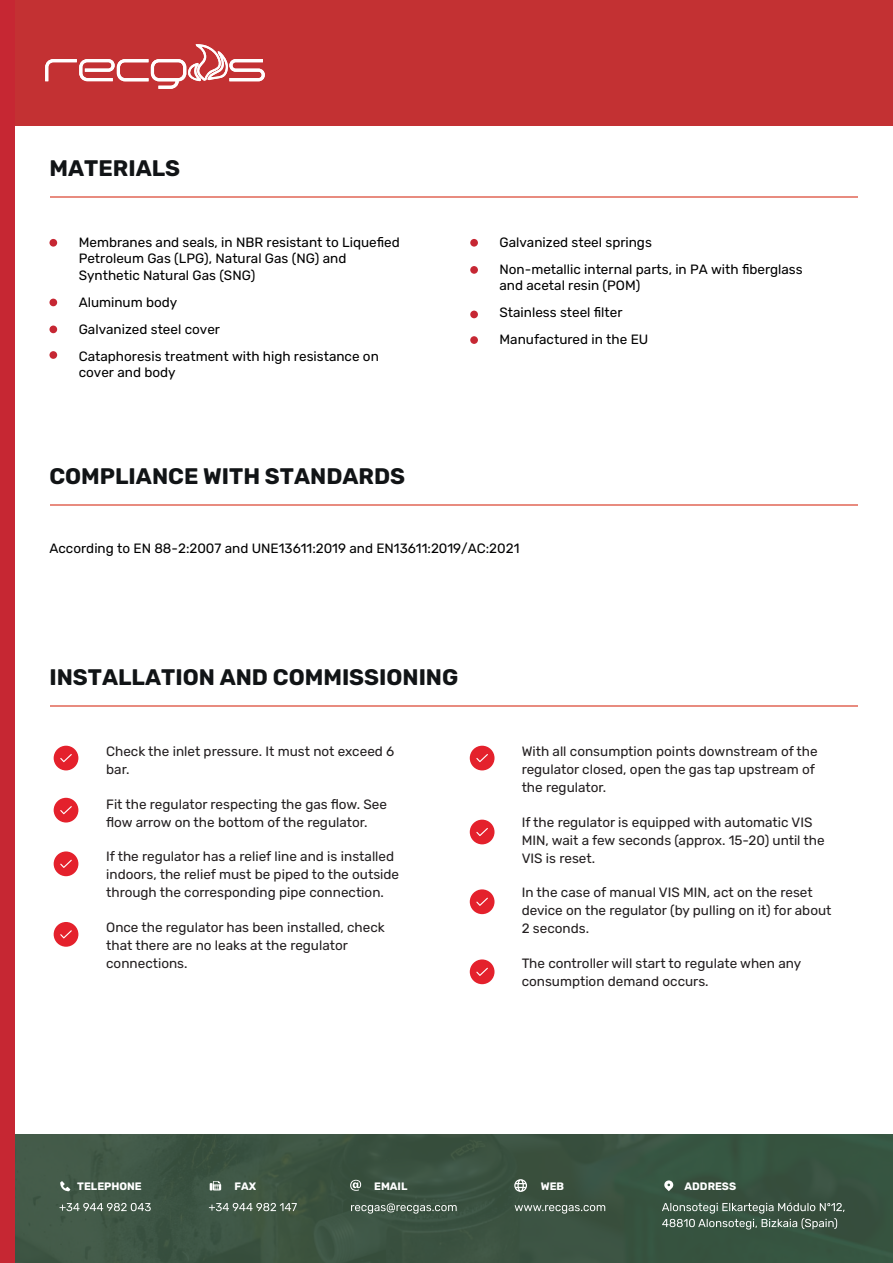
<style>
.page{position:relative;width:893px;height:1263px;background:#fff}
.page>*{position:absolute;margin:0;border:0;box-sizing:border-box;transform-origin:0 0}
.t1{font:700 22.5px "Rubik";color:#111416}
.t2{font:13.5px/18px "Rubik";color:#231f20}
.t3{font:13.5px/27px "Rubik";color:#000001}
.t4{font:700 10.8px "Rubik";color:#fff}
</style>
<div class="page">
<div style="left:0;top:1134px;width:892px;height:129px;background:#3a5441"></div>
<div style="left:0;top:0;width:892px;height:126px;background:#c33133"></div>
<div style="left:0;top:0;width:14px;height:1263px;background:#c62733"></div>
<svg style="left:59px;top:1203px;width:92px;height:8px"></svg>
<svg style="left:209px;top:1203px;width:88px;height:8px"></svg>
<svg style="left:210px;top:1181px;width:11px;height:9px"></svg>
<svg style="left:351px;top:1203px;width:105px;height:11px"></svg>
<svg style="left:350px;top:1180px;width:11px;height:11px"></svg>
<svg style="left:662px;top:1203px;width:182px;height:27px"></svg>
<svg style="left:664px;top:1180px;width:9px;height:11px"></svg>
<svg style="left:514px;top:1205px;width:91px;height:9px"></svg>
<svg style="left:514px;top:1179px;width:13px;height:13px"></svg>
<svg style="left:60px;top:1181px;width:10px;height:10px"></svg>
<svg style="left:45px;top:44px;width:220px;height:45px"></svg>
<hr style="left:51px;top:197px;width:807px;height:1px;background:#d93b27">
<hr style="left:51px;top:505px;width:807px;height:1px;background:#d93b27">
<hr style="left:51px;top:705px;width:807px;height:2px;background:#d93b27">
<div style="left:49px;top:239px;width:8px;height:8px;background:#c62733;border-radius:50%"></div>
<div style="left:49px;top:299px;width:8px;height:7px;background:#c62733;border-radius:50%"></div>
<div style="left:49px;top:351px;width:8px;height:8px;background:#c62733;border-radius:50%"></div>
<div style="left:49px;top:326px;width:8px;height:7px;background:#c62733;border-radius:50%"></div>
<div style="left:470px;top:239px;width:8px;height:8px;background:#c62733;border-radius:50%"></div>
<div style="left:470px;top:266px;width:8px;height:8px;background:#c62733;border-radius:50%"></div>
<div style="left:470px;top:336px;width:8px;height:8px;background:#c62733;border-radius:50%"></div>
<div style="left:470px;top:311px;width:8px;height:7px;background:#c62733;border-radius:50%"></div>
<div style="left:54px;top:746px;width:24px;height:24px;background:#e4212c;border-radius:50%"></div>
<svg style="left:60px;top:754px;width:12px;height:8px"></svg>
<div style="left:54px;top:798px;width:24px;height:25px;background:#e4212c;border-radius:50%"></div>
<svg style="left:60px;top:806px;width:12px;height:8px"></svg>
<div style="left:54px;top:851px;width:24px;height:25px;background:#e4212c;border-radius:50%"></div>
<svg style="left:60px;top:860px;width:12px;height:8px"></svg>
<div style="left:470px;top:746px;width:24px;height:24px;background:#e4212c;border-radius:50%"></div>
<svg style="left:476px;top:754px;width:12px;height:8px"></svg>
<div style="left:470px;top:820px;width:24px;height:24px;background:#e4212c;border-radius:50%"></div>
<svg style="left:476px;top:828px;width:12px;height:8px"></svg>
<div style="left:470px;top:889px;width:24px;height:25px;background:#e4212c;border-radius:50%"></div>
<svg style="left:476px;top:898px;width:12px;height:8px"></svg>
<div style="left:470px;top:959px;width:24px;height:25px;background:#e4212c;border-radius:50%"></div>
<svg style="left:476px;top:968px;width:12px;height:8px"></svg>
<div style="left:54px;top:922px;width:24px;height:25px;background:#e4212c;border-radius:50%"></div>
<svg style="left:60px;top:930px;width:12px;height:9px"></svg>
<h1 class="t1" style="left:49px;top:156px;width:132px">MATERIALS</h1>
<p class="t3" style="left:79px;top:234px;width:322px;line-height:16.5px">Membranes and seals, in NBR resistant to Liquefied<br>Petroleum Gas (LPG), Natural Gas (NG) and<br>Synthetic Natural Gas (SNG)</p>
<p class="t3" style="left:79px;top:289px;width:301px">Aluminum body<br>Galvanized steel cover<br>Cataphoresis treatment with high resistance on</p>
<p class="t3" style="left:79px;top:359px;width:98px">cover and body</p>
<h1 class="t1" style="left:49px;top:464px;width:357px">COMPLIANCE WITH STANDARDS</h1>
<p class="t3" style="left:499px;top:229px;width:305px">Galvanized steel springs<br>Non-metallic internal parts, in PA with fiberglass</p>
<p class="t3" style="left:499px;top:272px;width:150px">and acetal resin (POM)<br>Stainless steel filter<br>Manufactured in the EU</p>
<p class="t3" style="left:49px;top:535px;width:471px">According to EN 88-2:2007 and UNE13611:2019 and EN13611:2019/AC:2021</p>
<h1 class="t1" style="left:49px;top:664px;width:410px">INSTALLATION AND COMMISSIONING</h1>
<p class="t2" style="left:106px;top:743px;width:290px">Check the inlet pressure. It must not exceed 6 bar.</p>
<p class="t2" style="left:106px;top:795px;width:282px">Fit the regulator respecting the gas flow. See flow arrow on the bottom of the regulator.</p>
<p class="t2" style="left:106px;top:848px;width:294px">If the regulator has a relief line and is installed indoors, the relief must be piped to the outside through the corresponding pipe connection.</p>
<p class="t2" style="left:106px;top:918px;width:280px">Once the regulator has been installed, check that there are no leaks at the regulator connections.</p>
<p class="t2" style="left:521px;top:743px;width:297px">With all consumption points downstream of the regulator closed, open the gas tap upstream of the regulator.</p>
<p class="t2" style="left:521px;top:813px;width:304px">If the regulator is equipped with automatic VIS<br>MIN, wait a few seconds (approx. 15-20) until the<br>VIS is reset.</p>
<p class="t2" style="left:521px;top:884px;width:311px">In the case of manual VIS MIN, act on the reset device on the regulator (by pulling on it) for about<br>2 seconds.</p>
<p class="t2" style="left:521px;top:954px;width:281px">The controller will start to regulate when any consumption demand occurs.</p>
<p class="t4" style="left:77px;top:1180px;width:66px">TELEPHONE</p>
<p class="t4" style="left:234px;top:1180px;width:23px">FAX</p>
<p class="t4" style="left:374px;top:1180px;width:35px">EMAIL</p>
<p class="t4" style="left:541px;top:1180px;width:25px">WEB</p>
<p class="t4" style="left:684px;top:1180px;width:53px">ADDRESS</p>
</div>
